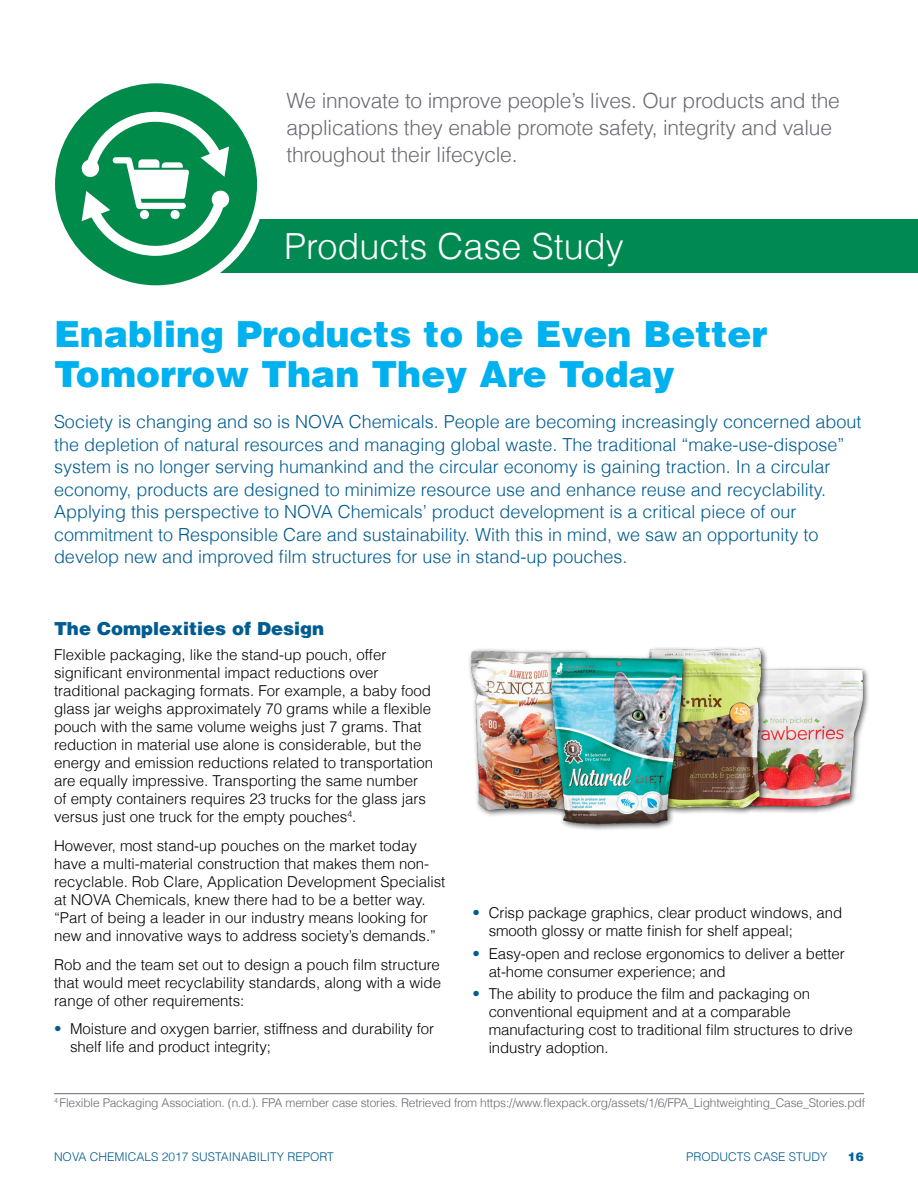
<style>
.page{position:relative;width:918px;height:1188px;background:#fff}
.page>*{position:absolute;margin:0;border:0;box-sizing:border-box;transform-origin:0 0}
.t1{font:900 36px/40.5px "Helvetica LT";color:#00b1ef}
.t2{font:300 36px "Helvetica LT";color:#fff}
.t3{font:300 21px/27px "Helvetica LT";letter-spacing:-.01em;color:#696b73}
.t4{font:300 18px/22.5px "Helvetica LT";color:#005c90}
.t5{font:900 18px "Helvetica LT";color:#005c90}
.t6{font:300 15px/18px "Helvetica LT";color:#000}
.t7{font:300 12px "Helvetica LT";letter-spacing:-.015em;color:#696b73}
.t8{font:300 12px "Helvetica LT";color:#005c90}
.t9{font:900 12px "Helvetica LT";color:#00649d}
.s1{color:#005c90}
</style>
<div class="page">
<div style="left:165px;top:219px;width:753px;height:54px;background:#008a52"></div>
<div style="left:47px;top:75px;width:218px;height:219px;border:10px solid #fff;border-radius:50%"></div>
<svg style="left:55px;top:83px;width:202px;height:202px"></svg>
<div style="left:723px;top:666px;width:147px;height:148px;background:#000;opacity:.75"></div>
<img style="left:769px;top:670px;width:93px;height:136px">
<div style="left:645px;top:646px;width:124px;height:169px;background:#000;opacity:.75"></div>
<img style="left:649px;top:649px;width:112px;height:158px">
<div style="left:468px;top:648px;width:126px;height:170px;background:#000;opacity:.75"></div>
<img style="left:472px;top:652px;width:114px;height:157px">
<div style="left:547px;top:654px;width:144px;height:178px;background:#000;opacity:.75"></div>
<img style="left:550px;top:656px;width:134px;height:168px">
<hr style="left:54px;top:1093px;width:810px;height:1px;background:#696b73">
<h2 class="t3" style="left:286px;top:87px;width:555px">We innovate to improve people’s lives. Our products and the applications they enable promote safety, integrity and value throughout their lifecycle.</h2>
<h1 class="t2" style="left:284px;top:224px;width:341px">Products Case Study</h1>
<h1 class="t1" style="left:54px;top:313px;width:715px">Enabling Products to be Even Better<br>Tomorrow Than They Are Today</h1>
<p class="t4" style="left:54px;top:411px;width:809px">Society is changing and so is NOVA Chemicals. People are becoming increasingly concerned about the depletion of natural resources and managing global waste. The traditional “make-use-dispose” system is no longer serving humankind and the circular economy is gaining traction. In a circular economy, products are designed to minimize resource use and enhance reuse and recyclability.<br>Applying this perspective to NOVA Chemicals’ product development is a critical piece of our commitment to Responsible Care and sustainability. With this in mind, we saw an opportunity to develop new and improved film structures for use in stand-up pouches.</p>
<p class="t5" style="left:54px;top:617px;width:272px">The Complexities of Design</p>
<p class="t6" style="left:54px;top:645px;width:381px">Flexible packaging, like the stand-up pouch, offer significant environmental impact reductions over traditional packaging formats. For example, a baby food glass jar weighs approximately 70 grams while a flexible pouch with the same volume weighs just 7 grams. That reduction in material use alone is considerable, but the energy and emission reductions related to transportation are equally impressive. Transporting the same number of empty containers requires 23 trucks for the glass jars versus just one truck for the empty pouches<sup>4</sup>.</p>
<p class="t6" style="left:54px;top:836px;width:393px">However, most stand-up pouches on the market today have a multi-material construction that makes them non&shy;recyclable. Rob Clare, Application Development Specialist at NOVA Chemicals, knew there had to be a better way. “Part of being a leader in our industry means looking for new and innovative ways to address society’s demands.”</p>
<p class="t6" style="left:54px;top:955px;width:389px;text-align:justify">Rob and the team set out to design a pouch film structure that would meet recyclability standards, along with a wide range of other requirements:</p>
<p class="t6" style="left:70px;top:1020px;width:365px;text-indent:-16px"><span class="s1">•</span> Moisture and oxygen barrier, stiffness and durability for shelf life and product integrity;</p>
<p class="t6" style="left:489px;top:904px;width:355px;text-indent:-16px"><span class="s1">•</span> Crisp package graphics, clear product windows, and smooth glossy or matte finish for shelf appeal;</p>
<p class="t6" style="left:489px;top:944px;width:358px;text-indent:-16px"><span class="s1">•</span> Easy-open and reclose ergonomics to deliver a better at-home consumer experience; and</p>
<p class="t6" style="left:489px;top:984px;width:365px;text-indent:-16px"><span class="s1">•</span> The ability to produce the film and packaging on conventional equipment and at a comparable manufacturing cost to traditional film structures to drive industry adoption.</p>
<p class="t7" style="left:54px;top:1095px;width:813px"><sup>4</sup> Flexible Packaging Association. (n.d.). FPA member case stories. Retrieved from https://www.flexpack.org/assets/1/6/FPA_Lightweighting_Case_Stories.pdf</p>
<p class="t8" style="left:54px;top:1149px;width:281px">NOVA CHEMICALS 2017 SUSTAINABILITY REPORT</p>
<p class="t8" style="left:686px;top:1149px;width:143px">PRODUCTS CASE STUDY</p>
<p class="t9" style="left:848px;top:1148px;width:18px">16</p>
</div>
